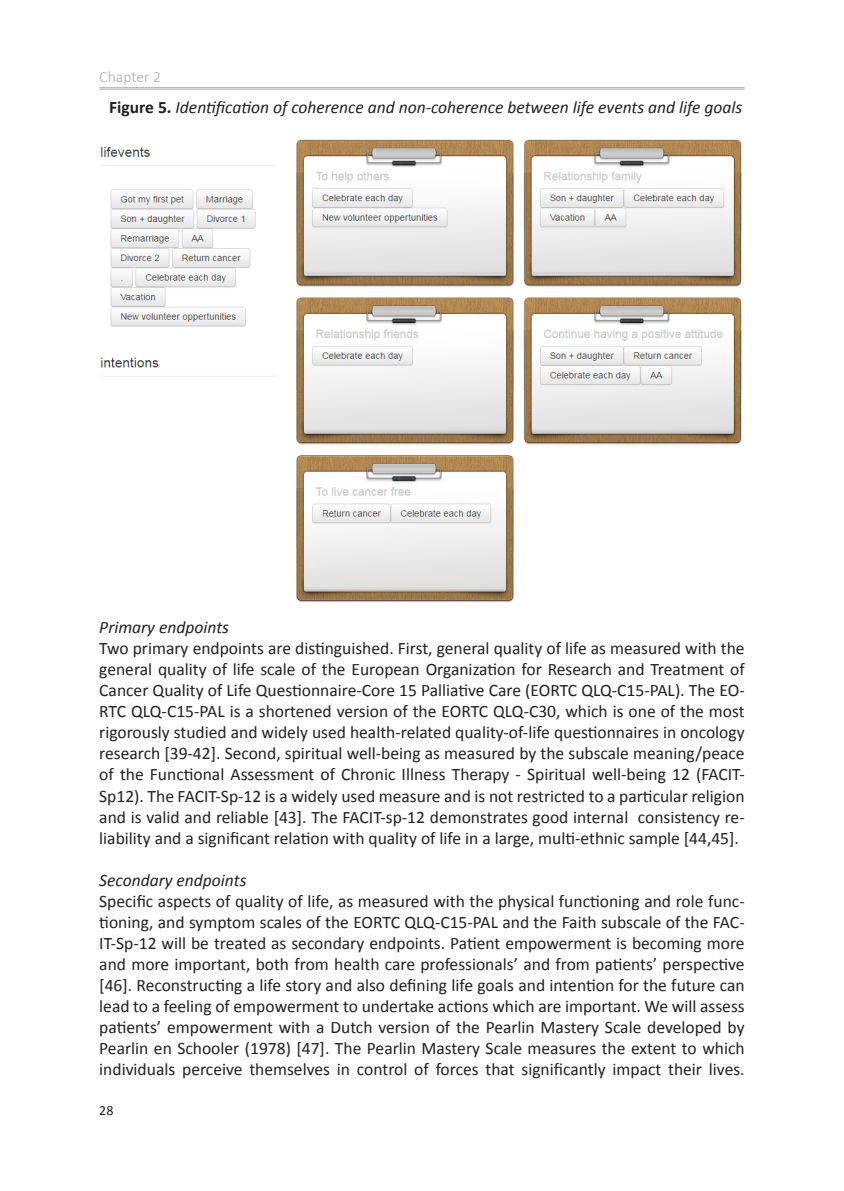
<style>
.page{position:relative;width:844px;height:1191px;background:#fff}
.page>*{position:absolute;margin:0;border:0;box-sizing:border-box;transform-origin:0 0}
.t1{font:17.5px/21px "Calibri";color:#231f20;text-align:justify}
.t2{font:italic 17.5px "Calibri";color:#231f20}
.t3{font:300 15.75px "Calibri";color:#a8a9ad}
.t4{font:14px "Calibri";color:#231f20}
.s1{font-weight:700;font-style:normal}
</style>
<div class="page">
<hr style="left:99px;top:87px;width:645px;height:1px;background:#a8a9ad">
<hr style="left:99px;top:89px;width:645px;height:1px;background:#a8a9ad">
<img style="left:100px;top:139px;width:642px;height:464px">
<p class="t3" style="left:99px;top:67px;width:63px">Chapter 2</p>
<p class="t2" style="left:109px;top:95px;width:634px"><span class="s1">Figure 5.</span> Identification of coherence and non-coherence between life events and life goals</p>
<p class="t2" style="left:99px;top:615px;width:131px">Primary endpoints</p>
<p class="t1" style="left:99px;top:638px;width:646px">Two primary endpoints are distinguished. First, general quality of life as measured with the general quality of life scale of the European Organization for Research and Treatment of Cancer Quality of Life Questionnaire-Core 15 Palliative Care (EORTC QLQ-C15-PAL). The EO-RTC QLQ-C15-PAL is a shortened version of the EORTC QLQ-C30, which is one of the most rigorously studied and widely used health-related quality-of-life questionnaires in oncology research [39-42]. Second, spiritual well-being as measured by the subscale meaning/peace of the Functional Assessment of Chronic Illness Therapy - Spiritual well-being 12 (FACIT-Sp12). The FACIT-Sp-12 is a widely used measure and is not restricted to a particular religion and is valid and reliable [43]. The FACIT-sp-12 demonstrates good internal consistency re&shy;liability and a significant relation with quality of life in a large, multi-ethnic sample [44,45].</p>
<p class="t2" style="left:99px;top:867px;width:149px">Secondary endpoints</p>
<p class="t1" style="left:99px;top:890px;width:646px">Specific aspects of quality of life, as measured with the physical functioning and role func&shy;tioning, and symptom scales of the EORTC QLQ-C15-PAL and the Faith subscale of the FAC-IT-Sp-12 will be treated as secondary endpoints. Patient empowerment is becoming more and more important, both from health care professionals’ and from patients’ perspective [46]. Reconstructing a life story and also defining life goals and intention for the future can lead to a feeling of empowerment to undertake actions which are important. We will assess patients’ empowerment with a Dutch version of the Pearlin Mastery Scale developed by Pearlin en Schooler (1978) [47]. The Pearlin Mastery Scale measures the extent to which individuals perceive themselves in control of forces that significantly impact their lives.</p>
<p class="t4" style="left:99px;top:1101px;width:16px">28</p>
</div>
